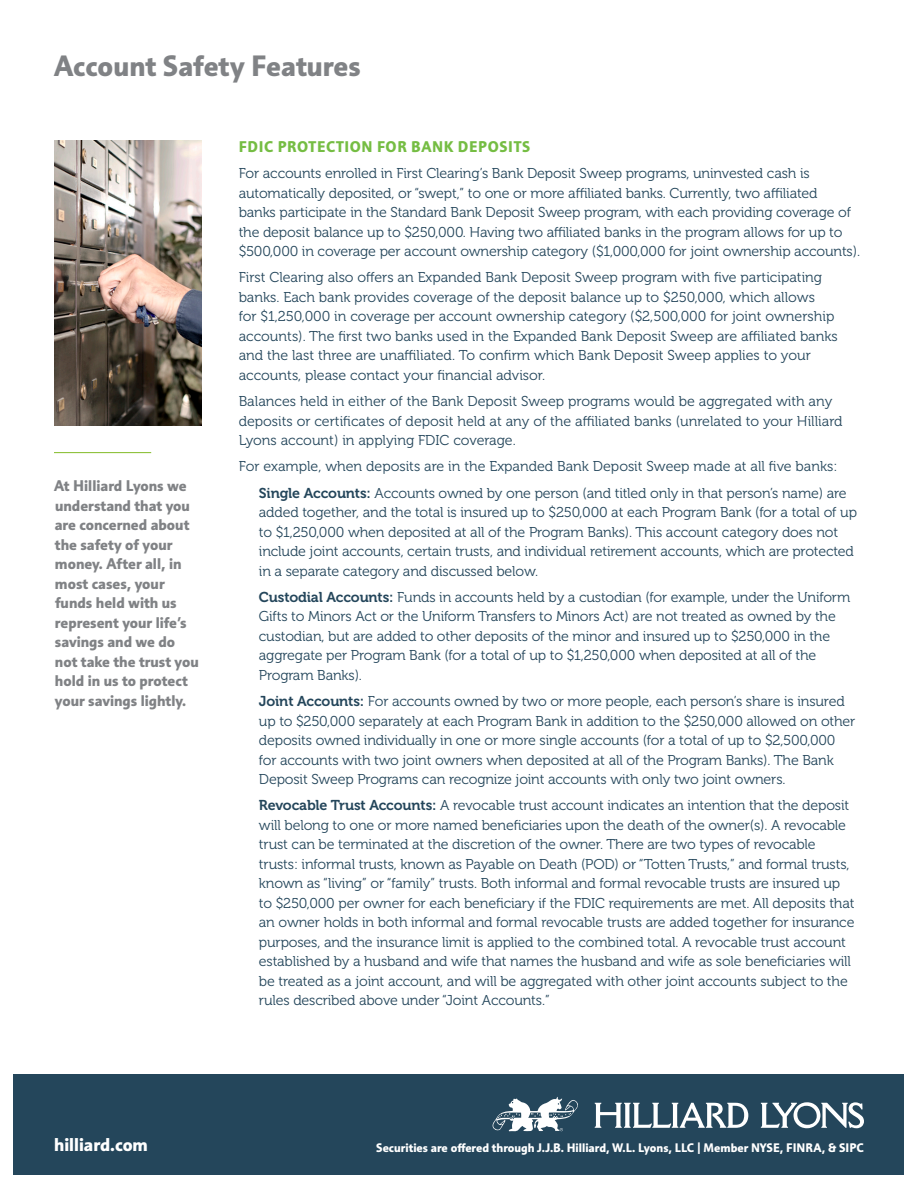
<style>
.page{position:relative;width:918px;height:1188px;background:#fff}
.page>*{position:absolute;margin:0;border:0;box-sizing:border-box;transform-origin:0 0}
.t1{font:700 28.5px "Informa Pro";color:#808285}
.t2{font:700 18px "Informa Pro";color:#fff}
.Opening_P__Green_Mus{font:700 15px/19.5px "Informa Pro";color:#808285}
.Subhead__Navy_Museo{font:700 15px "Informa Pro";letter-spacing:.04em;color:#75bd43}
.Body_Copy__Museo__30{font:14.25px/19.5px "Museo 300";letter-spacing:-.01em;color:#24465b}
.t3{font:700 12px "Informa Pro";color:#fff}
.s1{font-family:"Museo 700"}
</style>
<div class="page">
<div style="left:14px;top:1074px;width:890px;height:101px;background:#24465b"></div>
<svg style="left:492px;top:1097px;width:86px;height:35px"></svg>
<svg style="left:595px;top:1103px;width:153px;height:25px"></svg>
<svg style="left:761px;top:1102px;width:103px;height:26px"></svg>
<hr style="left:54px;top:452px;width:97px;height:1px;background:#82bb27">
<img style="left:54px;top:140px;width:148px;height:285px">
<p class="t1" style="left:54px;top:48px;width:308px">Account Safety Features</p>
<p class="Opening_P__Green_Mus" style="left:54px;top:476px;width:146px">At Hilliard Lyons we understand that you are concerned about the safety of your money. After all, in most cases, your funds held with us represent your life’s savings and we do not take the trust you hold in us to protect your savings lightly.</p>
<p class="Subhead__Navy_Museo" style="left:239px;top:137px;width:293px">FDIC PROTECTION FOR BANK DEPOSITS</p>
<p class="Body_Copy__Museo__30" style="left:239px;top:164px;width:623px">For accounts enrolled in First Clearing’s Bank Deposit Sweep programs, uninvested cash is automatically deposited, or “swept,” to one or more affiliated banks. Currently, two affiliated<br>banks participate in the Standard Bank Deposit Sweep program, with each providing coverage of the deposit balance up to $250,000. Having two affiliated banks in the program allows for up to $500,000 in coverage per account ownership category ($1,000,000 for joint ownership accounts).</p>
<p class="Body_Copy__Museo__30" style="left:239px;top:268px;width:601px">First Clearing also offers an Expanded Bank Deposit Sweep program with five participating banks. Each bank provides coverage of the deposit balance up to $250,000, which allows<br>for $1,250,000 in coverage per account ownership category ($2,500,000 for joint ownership accounts). The first two banks used in the Expanded Bank Deposit Sweep are affiliated banks and the last three are unaffiliated. To confirm which Bank Deposit Sweep applies to your accounts, please contact your financial advisor.</p>
<p class="Body_Copy__Museo__30" style="left:239px;top:392px;width:605px">Balances held in either of the Bank Deposit Sweep programs would be aggregated with any deposits or certificates of deposit held at any of the affiliated banks (unrelated to your Hilliard<br>Lyons account) in applying FDIC coverage.</p>
<p class="Body_Copy__Museo__30" style="left:239px;top:457px;width:600px">For example, when deposits are in the Expanded Bank Deposit Sweep made at all five banks:</p>
<p class="Body_Copy__Museo__30" style="left:259px;top:483px;width:600px"><span class="s1">Single Accounts:</span> Accounts owned by one person (and titled only in that person’s name) are added together, and the total is insured up to $250,000 at each Program Bank (for a total of up to $1,250,000 when deposited at all of the Program Banks). This account category does not include joint accounts, certain trusts, and individual retirement accounts, which are protected in a separate category and discussed below.</p>
<p class="Body_Copy__Museo__30" style="left:259px;top:587px;width:593px"><span class="s1">Custodial Accounts:</span> Funds in accounts held by a custodian (for example, under the Uniform Gifts to Minors Act or the Uniform Transfers to Minors Act) are not treated as owned by the custodian, but are added to other deposits of the minor and insured up to $250,000 in the aggregate per Program Bank (for a total of up to $1,250,000 when deposited at all of the Program Banks).</p>
<p class="Body_Copy__Museo__30" style="left:259px;top:692px;width:598px"><span class="s1">Joint Accounts:</span> For accounts owned by two or more people, each person’s share is insured up to $250,000 separately at each Program Bank in addition to the $250,000 allowed on other deposits owned individually in one or more single accounts (for a total of up to $2,500,000 for accounts with two joint owners when deposited at all of the Program Banks). The Bank Deposit Sweep Programs can recognize joint accounts with only two joint owners.</p>
<p class="Body_Copy__Museo__30" style="left:259px;top:796px;width:597px"><span class="s1">Revocable Trust Accounts:</span> A revocable trust account indicates an intention that the deposit will belong to one or more named beneficiaries upon the death of the owner(s). A revocable trust can be terminated at the discretion of the owner. There are two types of revocable trusts: informal trusts, known as Payable on Death (POD) or “Totten Trusts,” and formal trusts, known as “living” or “family” trusts. Both informal and formal revocable trusts are insured up to $250,000 per owner for each beneficiary if the FDIC requirements are met. All deposits that an owner holds in both informal and formal revocable trusts are added together for insurance purposes, and the insurance limit is applied to the combined total. A revocable trust account established by a husband and wife that names the husband and wife as sole beneficiaries will be treated as a joint account, and will be aggregated with other joint accounts subject to the rules described above under “Joint Accounts.”</p>
<p class="t2" style="left:54px;top:1133px;width:95px">hilliard.com</p>
<p class="t3" style="left:376px;top:1140px;width:489px">Securities are offered through J.J.B. Hilliard, W.L. Lyons, LLC | Member NYSE, FINRA, &amp; SIPC</p>
</div>
